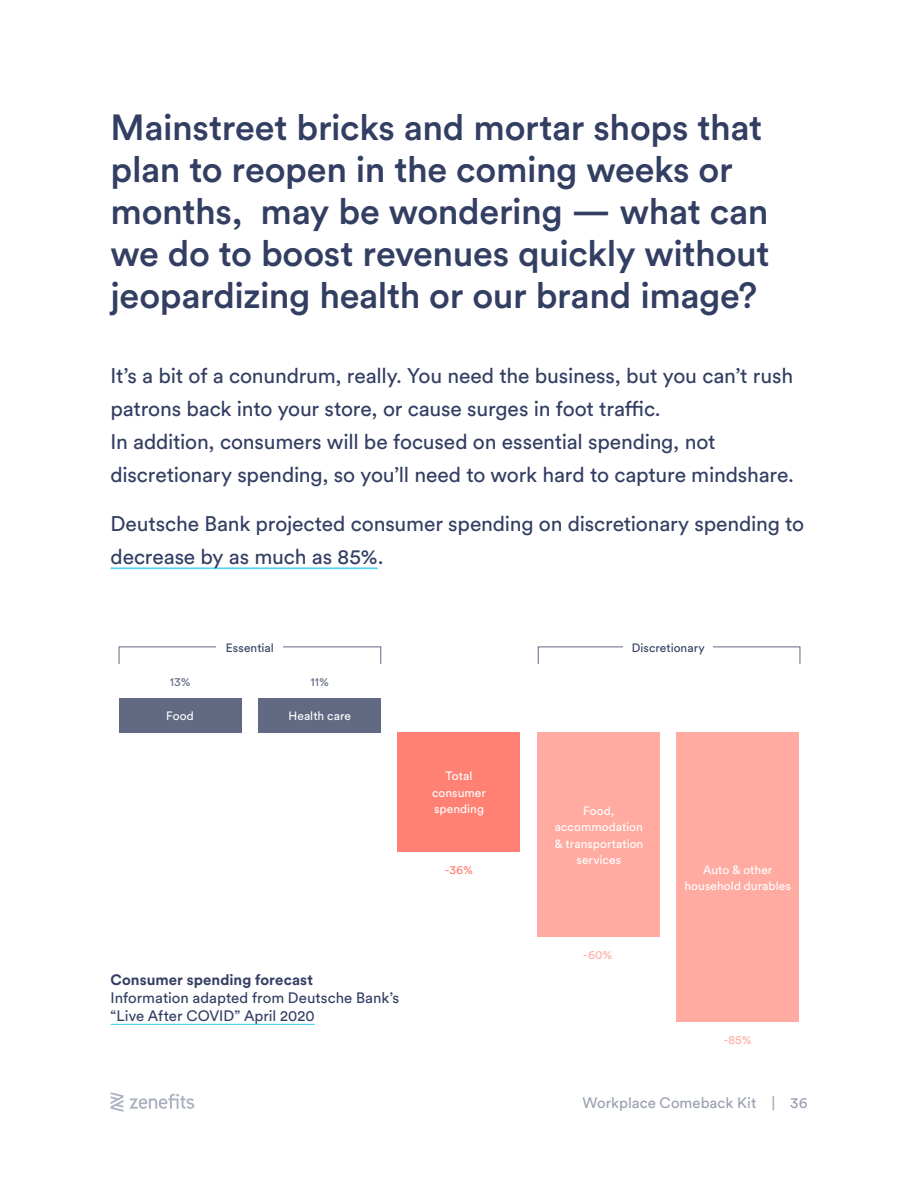
<style>
.page{position:relative;width:918px;height:1188px;background:#fff}
.page>*{position:absolute;margin:0;border:0;box-sizing:border-box;transform-origin:0 0}
.t1{font:500 36px/42px "Circular Std";letter-spacing:-.01em;color:#333e63}
.t2{font:21px/33px "Circular Std";letter-spacing:-.01em;color:#333e63}
.t3{font:15px/18px "Circular Std";color:#333e63}
.t4{font:700 15px "Circular Std";letter-spacing:.005em;color:#333e63}
.t5{font:15px "Circular Std";letter-spacing:.005em;color:#999fb1}
.t6{font:12px/16.5px "Circular Std";letter-spacing:.005em;color:#fff;text-align:center}
.t7{font:12px "Circular Std";letter-spacing:.005em;color:#333e63}
.t8{font:12px "Circular Std";color:#ffaba2}
.t9{font:12px "Circular Std";color:#666e8a}
.t10{font:12px "Circular Std";color:#ff8174}
</style>
<div class="page">
<svg style="left:129px;top:1094px;width:65px;height:15px"></svg>
<svg style="left:111px;top:1092px;width:12px;height:20px"></svg>
<hr style="left:111px;top:567px;width:267px;height:2px;background:#54d4f2">
<hr style="left:111px;top:1024px;width:204px;height:1px;background:#54d4f2">
<div style="left:119px;top:698px;width:122px;height:34px;background:#626a83"></div>
<div style="left:258px;top:698px;width:123px;height:34px;background:#626a83"></div>
<div style="left:398px;top:732px;width:122px;height:119px;background:#ff8174"></div>
<div style="left:537px;top:732px;width:123px;height:204px;background:#ffaba2"></div>
<div style="left:677px;top:732px;width:122px;height:289px;background:#ffaba2"></div>
<h1 class="t1" style="left:111px;top:105px;width:661px">Mainstreet bricks and mortar shops that plan to reopen in the coming weeks or months, may be wondering — what can we do to boost revenues quickly without jeopardizing health or our brand image?</h1>
<p class="t2" style="left:111px;top:359px;width:685px">It’s a bit of a conundrum, really. You need the business, but you can’t rush patrons back into your store, or cause surges in foot traffic.<br>In addition, consumers will be focused on essential spending, not discretionary spending, so you’ll need to work hard to capture mindshare.</p>
<p class="t2" style="left:111px;top:507px;width:695px">Deutsche Bank projected consumer spending on discretionary spending to decrease by as much as 85%.</p>
<p class="t7" style="left:226px;top:640px;width:49px">Essential</p>
<p class="t7" style="left:632px;top:640px;width:75px">Discretionary</p>
<p class="t9" style="left:170px;top:674px;width:22px">13%</p>
<p class="t9" style="left:311px;top:674px;width:20px">11%</p>
<p class="t6" style="left:166px;top:708px;width:29px">Food</p>
<p class="t6" style="left:288px;top:708px;width:64px">Health care</p>
<p class="t6" style="left:432px;top:768px;width:55px">Total consumer spending</p>
<p class="t10" style="left:445px;top:863px;width:29px">-36%</p>
<p class="t4" style="left:111px;top:971px;width:204px">Consumer spending forecast</p>
<p class="t3" style="left:111px;top:989px;width:290px">Information adapted from Deutsche Bank’s “Live After COVID” April 2020</p>
<p class="t6" style="left:554px;top:802px;width:90px">Food, accommodation &amp; transportation services</p>
<p class="t8" style="left:583px;top:947px;width:31px">-60%</p>
<p class="t6" style="left:684px;top:861px;width:108px">Auto &amp; other household durables</p>
<p class="t8" style="left:724px;top:1032px;width:29px">-85%</p>
<p class="t5" style="left:582px;top:1094px;width:226px">Workplace Comeback Kit | 36</p>
</div>
